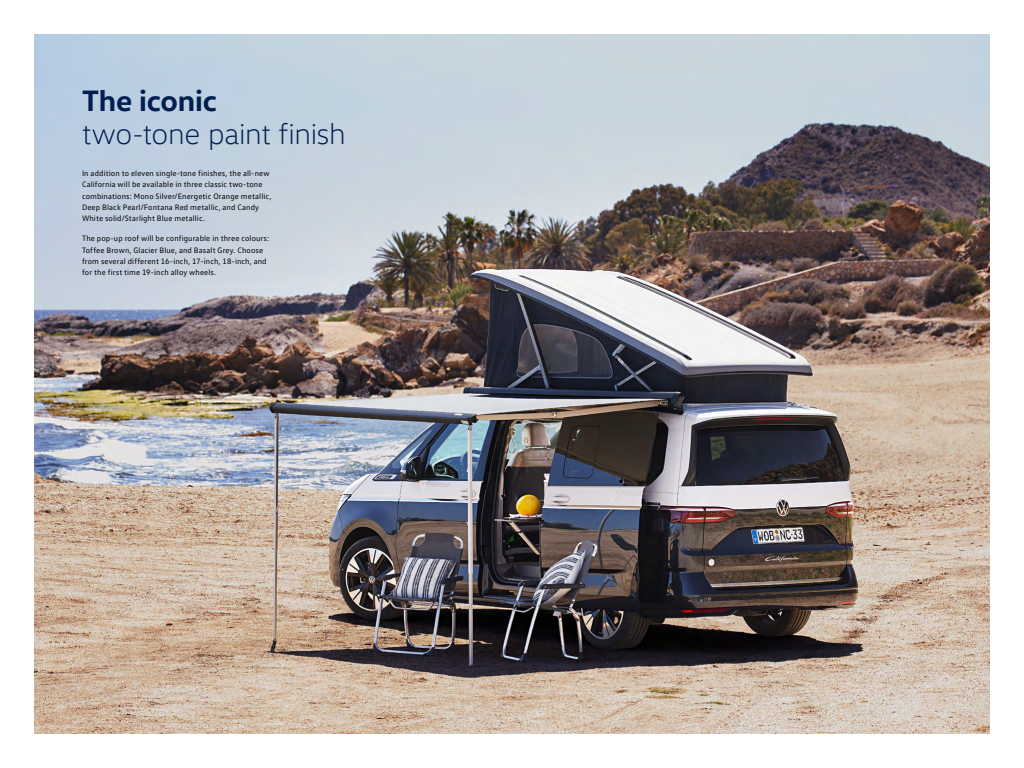
<style>
.page{position:relative;width:1024px;height:768px;background:#fff}
.page>*{position:absolute;margin:0;border:0;box-sizing:border-box;transform-origin:0 0}
.t1{font:300 30px "VW Head";letter-spacing:-.015em;color:#001e50}
.t2{font:700 30px "VW Head";letter-spacing:-.005em;color:#001e50}
.t3{font:8px/11.3px "VW Text";letter-spacing:.015em;color:#000}
</style>
<div class="page">
<img style="left:34px;top:34px;width:956px;height:700px">
<h1 class="t2" style="left:82px;top:82px;width:137px">The iconic</h1>
<h1 class="t1" style="left:82px;top:117px;width:265px">two-tone paint finish</h1>
<p class="t3" style="left:82px;top:167px;width:191px">In addition to eleven single-tone finishes, the all-new California will be available in three classic two-tone combinations: Mono Silver/Energetic Orange metallic, Deep Black Pearl/Fontana Red metallic, and Candy White solid/Starlight Blue metallic.</p>
<p class="t3" style="left:82px;top:233px;width:189px">The pop-up roof will be configurable in three colours:<br>Toffee Brown, Glacier Blue, and Basalt Grey. Choose from several different 16-inch, 17-inch, 18-inch, and for the first time 19-inch alloy wheels.</p>
</div>
